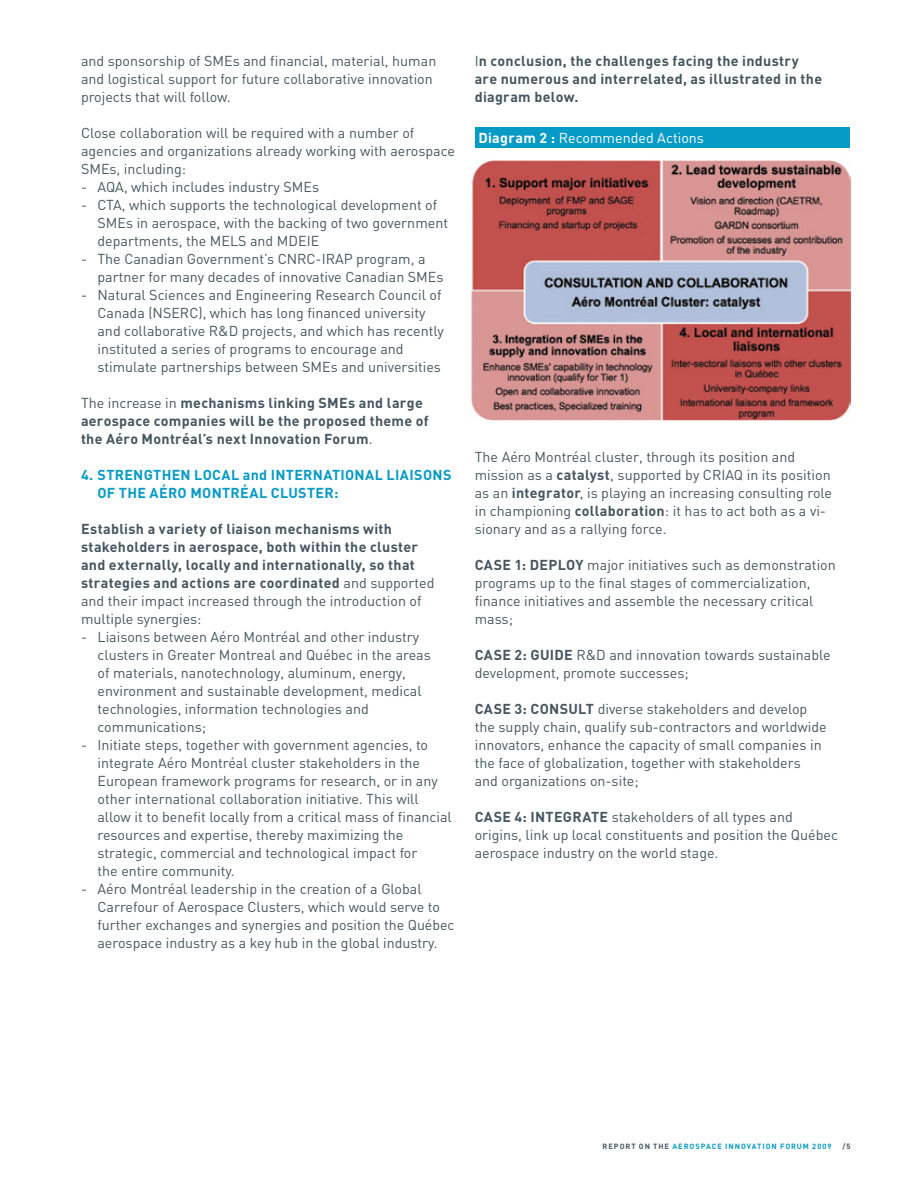
<style>
.page{position:relative;width:918px;height:1188px;background:#fff}
.page>*{position:absolute;margin:0;border:0;box-sizing:border-box;transform-origin:0 0}
.t1{font:14.25px/18px "DIN";color:#455660}
.t2{font:700 14.25px/18px "DIN";letter-spacing:.02em;color:#455660}
.t3{font:700 14.25px/18px "DIN";letter-spacing:.02em;color:#069ac7}
.t4{font:14.25px "DIN";color:#fff}
.t5{font:700 7.5px "DIN";letter-spacing:.125em;color:#069ac7}
.t6{font:700 7.5px "DIN";color:#455660}
.s1{font-weight:400}
.s2{font-weight:700}
.s3{color:#455660}
</style>
<div class="page">
<img style="left:471px;top:159px;width:379px;height:262px">
<div style="left:475px;top:128px;width:375px;height:20px;background:#069ac7"></div>
<p class="t1" style="left:81px;top:51px;width:357px">and sponsorship of SMEs and financial, material, human and logistical support for future collaborative innovation projects that will follow.</p>
<p class="t1" style="left:81px;top:123px;width:376px">Close collaboration will be required with a number of agencies and organizations already working with aerospace<br>SMEs, including:</p>
<p class="t1" style="left:81px;top:177px;width:240px">- AQA, which includes industry SMEs</p>
<p class="t1" style="left:98px;top:195px;width:352px;text-indent:-17px">- CTA, which supports the technological development of<br>SMEs in aerospace, with the backing of two government departments, the MELS and MDEIE</p>
<p class="t1" style="left:98px;top:249px;width:348px;text-indent:-17px">- The Canadian Government’s CNRC-IRAP program, a partner for many decades of innovative Canadian SMEs</p>
<p class="t1" style="left:98px;top:285px;width:348px;text-indent:-17px">- Natural Sciences and Engineering Research Council of Canada (NSERC), which has long financed university and collaborative R&amp;D projects, and which has recently instituted a series of programs to encourage and stimulate partnerships between SMEs and universities</p>
<p class="t2" style="left:81px;top:393px;width:349px"><span class="s1">The increase in</span> mechanisms linking SMEs and large aerospace companies will be the proposed theme of the Aéro Montréal’s next Innovation Forum<span class="s1">.</span></p>
<p class="t3" style="left:98px;top:465px;width:355px;text-indent:-17px">4. STRENGTHEN LOCAL and INTERNATIONAL LIAISONS<br>OF THE AÉRO MONTRÉAL CLUSTER:</p>
<p class="t2" style="left:81px;top:519px;width:355px">Establish a variety of liaison mechanisms with stakeholders in aerospace, both within the cluster and externally, locally and internationally, so that strategies and actions are coordinated <span class="s1">and supported and their impact increased through the introduction of multiple synergies:</span></p>
<p class="t1" style="left:98px;top:627px;width:335px;text-indent:-17px">- Liaisons between Aéro Montréal and other industry clusters in Greater Montreal and Québec in the areas of materials, nanotechnology, aluminum, energy, environment and sustainable development, medical technologies, information technologies and communications;</p>
<p class="t1" style="left:98px;top:735px;width:356px;text-indent:-17px">- Initiate steps, together with government agencies, to integrate Aéro Montréal cluster stakeholders in the European framework programs for research, or in any other international collaboration initiative. This will allow it to benefit locally from a critical mass of financial resources and expertise, thereby maximizing the strategic, commercial and technological impact for<br>the entire community.</p>
<p class="t1" style="left:98px;top:879px;width:359px;text-indent:-17px">- Aéro Montréal leadership in the creation of a Global Carrefour of Aerospace Clusters, which would serve to further exchanges and synergies and position the Québec aerospace industry as a key hub in the global industry.</p>
<p class="t2" style="left:475px;top:51px;width:349px"><span class="s1">I</span>n conclusion, the challenges facing the industry are numerous and interrelated, as illustrated in the diagram below.</p>
<p class="t4" style="left:478px;top:129px;width:227px"><span class="s2">Diagram 2 :</span> Recommended Actions</p>
<p class="t1" style="left:475px;top:447px;width:359px">The Aéro Montréal cluster, through its position and mission as a <span class="s2">catalyst</span>, supported by CRIAQ in its position as an <span class="s2">integrator</span>, is playing an increasing consulting role in championing <span class="s2">collaboration</span>: it has to act both as a vi&shy;sionary and as a rallying force.</p>
<p class="t1" style="left:475px;top:555px;width:363px"><span class="s2">CASE 1: DEPLOY</span> major initiatives such as demonstration programs up to the final stages of commercialization, finance initiatives and assemble the necessary critical mass;</p>
<p class="t1" style="left:475px;top:645px;width:357px"><span class="s2">CASE 2: GUIDE</span> R&amp;D and innovation towards sustainable development, promote successes;</p>
<p class="t1" style="left:475px;top:699px;width:353px"><span class="s2">CASE 3: CONSULT</span> diverse stakeholders and develop the supply chain, qualify sub-contractors and worldwide innovators, enhance the capacity of small companies in the face of globalization, together with stakeholders and organizations on-site;</p>
<p class="t1" style="left:475px;top:807px;width:365px"><span class="s2">CASE 4: INTEGRATE</span> stakeholders of all types and origins, link up local constituents and position the Québec aerospace industry on the world stage.</p>
<p class="t5" style="left:603px;top:1142px;width:231px"><span class="s3">REPORT ON THE</span> AEROSPACE INNOVATION FORUM 2009</p>
<p class="t6" style="left:842px;top:1142px;width:10px">/5</p>
</div>
